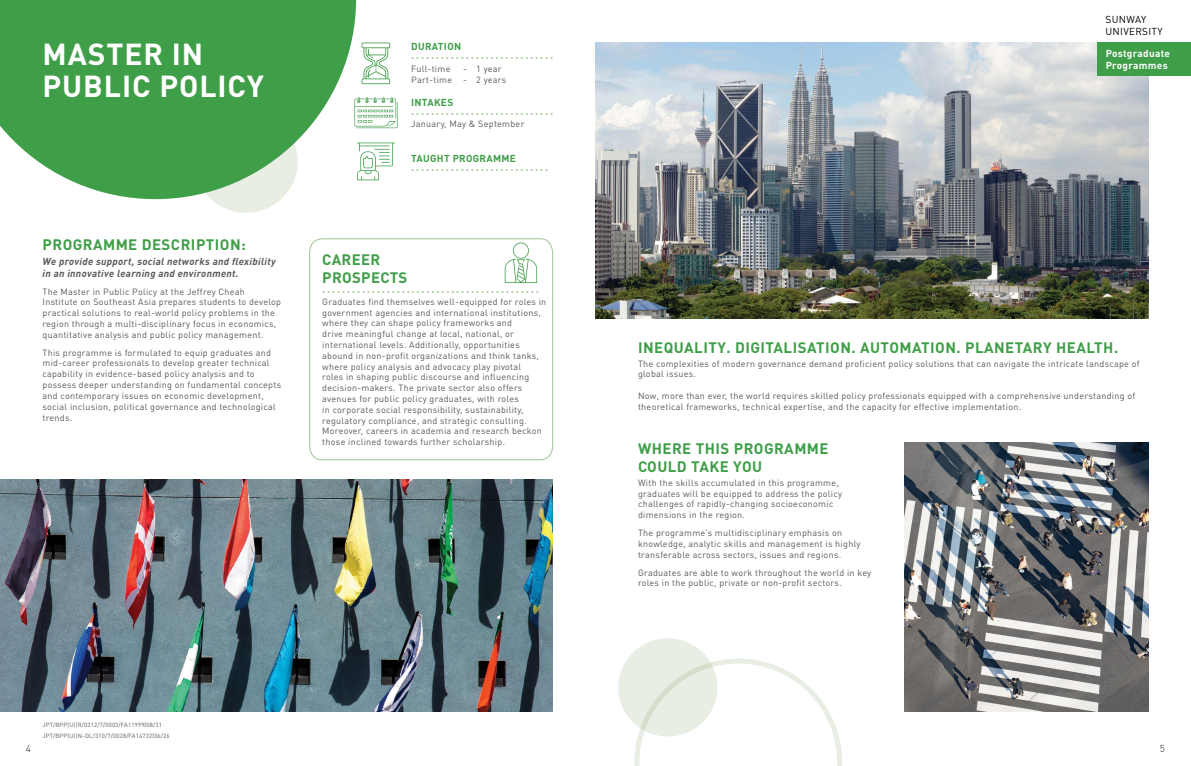
<style>
.page{position:relative;width:1191px;height:766px;background:#fff}
.page>*{position:absolute;margin:0;border:0;box-sizing:border-box;transform-origin:0 0}
.t1{font:700 30px/32px "DIN Pro";letter-spacing:.03em;color:#fff}
.t2{font:700 15px/18px "DIN Pro";letter-spacing:.03em;color:#3f9e48}
.t3{font:italic 700 10px/12px "DIN Pro";letter-spacing:.03em;color:#58595b}
.t4{font:700 10px "DIN Pro";letter-spacing:.03em;color:#3f9e48}
.t5{font:700 10px/12px "DIN Pro";letter-spacing:.03em;color:#fff}
.t6{font:10px/12px "DIN Pro";letter-spacing:.03em;color:#000}
.t7{font:10px "DIN Pro";color:#58595b}
.t8{font:9px/10.8px "DIN Pro";letter-spacing:.03em;color:#58595b}
.t9{font:6px "DIN Pro";color:#a2c596}
.t10{font:6px/11px "DIN Pro";letter-spacing:.03em;color:#58595b}
</style>
<div class="page">
<div style="left:194px;top:110px;width:104px;height:103px;background:#e9eee4;border-radius:50%"></div>
<svg style="left:0;top:0;width:356px;height:199px;fill:#3f9e48"></svg>
<svg style="left:309px;top:238px;width:244px;height:222px"></svg>
<svg style="left:505px;top:242px;width:32px;height:41px"></svg>
<img style="left:0;top:479px;width:553px;height:232px">
<img style="left:904px;top:442px;width:244px;height:269px">
<img style="left:595px;top:43px;width:553px;height:275px">
<div style="left:1097px;top:43px;width:94px;height:33px;background:#3f9e48"></div>
<svg style="left:354px;top:97px;width:43px;height:31px"></svg>
<svg style="left:361px;top:43px;width:29px;height:41px"></svg>
<svg style="left:357px;top:142px;width:38px;height:38px"></svg>
<div style="left:618px;top:638px;width:99px;height:98px;background:#e9eee4;border-radius:50%"></div>
<svg style="left:634px;top:658px;width:208px;height:107px"></svg>
<h1 class="t1" style="left:43px;top:37px;width:223px">MASTER IN<br>PUBLIC POLICY</h1>
<h2 class="t2" style="left:43px;top:235px;width:205px">PROGRAMME DESCRIPTION:</h2>
<p class="t3" style="left:43px;top:254px;width:235px">We provide support, social networks and flexibility in an innovative learning and environment.</p>
<p class="t8" style="left:43px;top:285px;width:240px">The Master in Public Policy at the Jeffrey Cheah Institute on Southeast Asia prepares students to develop practical solutions to real-world policy problems in the region through a multi-disciplinary focus in economics, quantitative analysis and public policy management.</p>
<p class="t8" style="left:43px;top:346px;width:240px">This programme is formulated to equip graduates and mid-career professionals to develop greater technical capability in evidence-based policy analysis and to possess deeper understanding on fundamental concepts and contemporary issues on economic development, social inclusion, political governance and technological trends.</p>
<p class="t4" style="left:411px;top:40px;width:51px">DURATION</p>
<p class="t9" style="left:411px;top:54px;width:144px">•••••••••••••••••••••••••••••</p>
<p class="t8" style="left:411px;top:63px;width:41px">Full-time</p>
<p class="t8" style="left:411px;top:63px;width:97px;text-indent:52px">- 1 year<br>Part-time - 2 years</p>
<p class="t4" style="left:411px;top:95px;width:44px">INTAKES</p>
<p class="t9" style="left:411px;top:109px;width:144px">•••••••••••••••••••••••••••••</p>
<p class="t8" style="left:411px;top:118px;width:115px">January, May &amp; September</p>
<p class="t4" style="left:411px;top:152px;width:106px">TAUGHT PROGRAMME</p>
<p class="t9" style="left:411px;top:166px;width:139px">••••••••••••••••••••••••••••</p>
<h2 class="t2" style="left:322px;top:250px;width:87px">CAREER<br>PROSPECTS</h2>
<p class="t9" style="left:322px;top:287px;width:218px">••••••••••••••••••••••••••••••••••••••••••••</p>
<p class="t8" style="left:322px;top:295px;width:225px">Graduates find themselves well-equipped for roles in government agencies and international institutions, where they can shape policy frameworks and<br>drive meaningful change at local, national, or international levels. Additionally, opportunities abound in non-profit organizations and think tanks, where policy analysis and advocacy play pivotal<br>roles in shaping public discourse and influencing decision-makers. The private sector also offers avenues for public policy graduates, with roles<br>in corporate social responsibility, sustainability, regulatory compliance, and strategic consulting.<br>Moreover, careers in academia and research beckon those inclined towards further scholarship.</p>
<p class="t10" style="left:43px;top:718px;width:129px">JPT/BPP(U)(R/0312/7/0003/FA11999)08/31<br>JPT/BPP(U)(N-DL/310/7/0028/FA14732)06/26</p>
<p class="t6" style="left:1105px;top:13px;width:59px">SUNWAY<br>UNIVERSITY</p>
<p class="t5" style="left:1105px;top:47px;width:66px">Postgraduate<br>Programmes</p>
<h2 class="t2" style="left:638px;top:337px;width:482px">INEQUALITY. DIGITALISATION. AUTOMATION. PLANETARY HEALTH.</h2>
<p class="t8" style="left:638px;top:357px;width:503px">The complexities of modern governance demand proficient policy solutions that can navigate the intricate landscape of global issues.</p>
<p class="t8" style="left:638px;top:390px;width:499px">Now, more than ever, the world requires skilled policy professionals equipped with a comprehensive understanding of theoretical frameworks, technical expertise, and the capacity for effective implementation.</p>
<h2 class="t2" style="left:638px;top:439px;width:192px">WHERE THIS PROGRAMME<br>COULD TAKE YOU</h2>
<p class="t8" style="left:638px;top:476px;width:205px">With the skills accumulated in this programme, graduates will be equipped to address the policy challenges of rapidly-changing socioeconomic dimensions in the region.</p>
<p class="t8" style="left:638px;top:527px;width:224px">The programme’s multidisciplinary emphasis on knowledge, analytic skills and management is highly transferable across sectors, issues and regions.</p>
<p class="t8" style="left:638px;top:566px;width:235px">Graduates are able to work throughout the world in key roles in the public, private or non-profit sectors.</p>
<p class="t7" style="left:26px;top:741px;width:7px">4</p>
<p class="t7" style="left:1159px;top:741px;width:7px">5</p>
</div>
